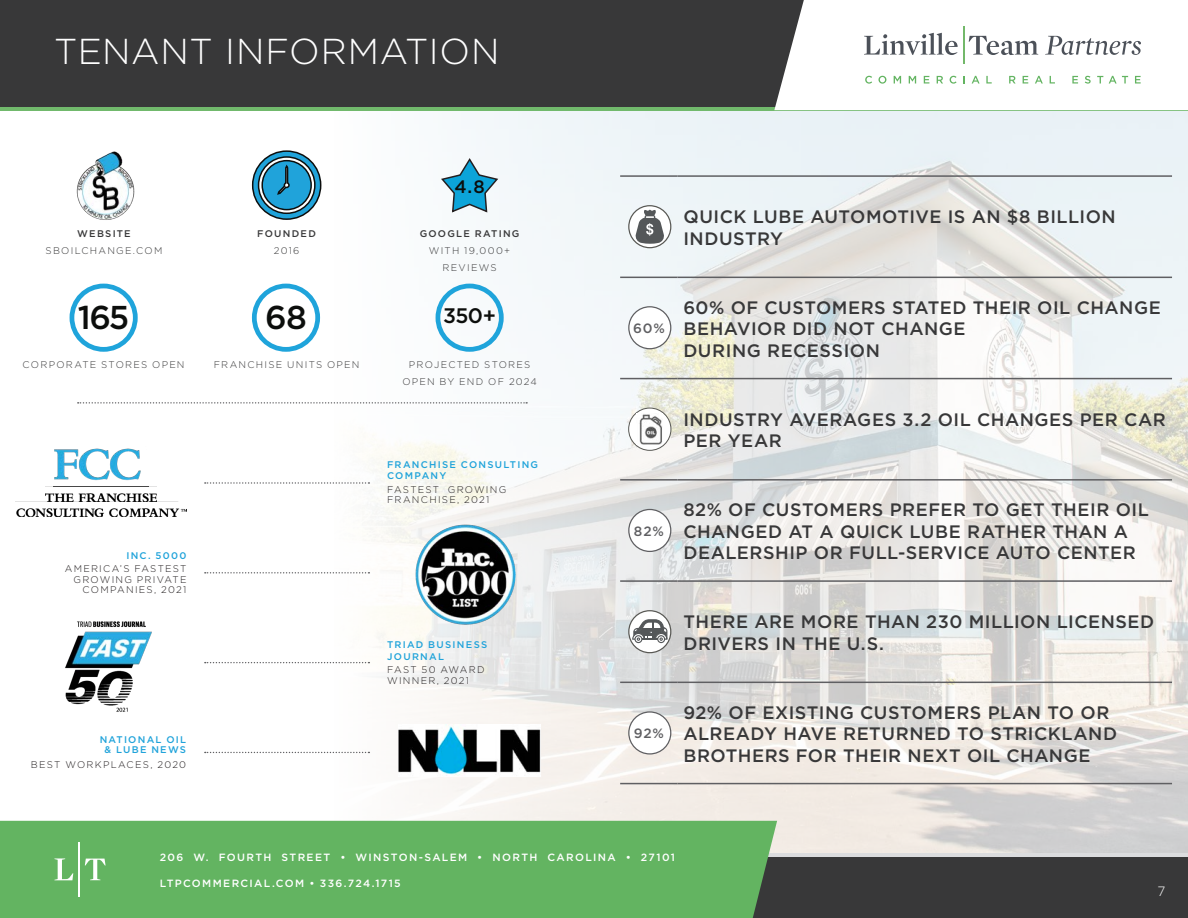
<style>
.page{position:relative;width:1188px;height:918px;background:#fff}
.page>*{position:absolute;margin:0;border:0;box-sizing:border-box;transform-origin:0 0}
.t1{font:300 36px "Gotham";letter-spacing:.02em;color:#fff}
.t2{font:500 33px "Gotham";color:#0c0e0c}
.t3{font:500 21px "Gotham";color:#0c0e0c}
.t4{font:500 18px/21.6px "Gotham";letter-spacing:.03em;color:#383839}
.t5{font:500 18px "Gotham";color:#0c0e0c}
.t6{font:500 13.5px "Gotham";color:#5f5f62}
.t7{font:300 13.5px "Gotham";color:#fff}
.t8{font:500 10.5px "Gotham";letter-spacing:.125em;color:#fff}
.t9{font:300 9.6px/10.5px "Gotham";letter-spacing:.125em;color:#231f20}
.t10{font:300 9.6px/16.5px "Gotham";letter-spacing:.13em;color:#383839;text-align:center}
.t11{font:500 9.6px/11.6px "Gotham";letter-spacing:.13em;color:#20a3da}
.t12{font:500 9.6px/11.6px "Gotham";letter-spacing:.13em;color:#1fa3da}
.t13{font:500 9.6px/16.5px "Gotham";letter-spacing:.135em;color:#383839;text-align:center}
.s1{font-weight:500}
.s2{font-weight:300}
.s3{font-weight:500;color:#20a3da}
.s4{color:#20a3da}
</style>
<div class="page">
<img style="left:182px;top:110px;width:1006px;height:743px">
<img style="left:76px;top:151px;width:59px;height:69px">
<svg style="left:251px;top:150px;width:71px;height:71px"></svg>
<svg style="left:78px;top:402px;width:449px;height:2px"></svg>
<svg style="left:205px;top:482px;width:164px;height:2px"></svg>
<svg style="left:205px;top:572px;width:164px;height:1px"></svg>
<svg style="left:205px;top:662px;width:164px;height:1px"></svg>
<svg style="left:205px;top:752px;width:164px;height:1px"></svg>
<div style="left:70px;top:284px;width:68px;height:68px;border:5px solid #1fa4db;border-radius:50%"></div>
<div style="left:252px;top:284px;width:68px;height:68px;border:5px solid #1fa4db;border-radius:50%"></div>
<div style="left:436px;top:284px;width:68px;height:68px;border:5px solid #1fa4db;border-radius:50%"></div>
<img style="left:65px;top:621px;width:87px;height:91px">
<img style="left:415px;top:524px;width:100px;height:100px">
<img style="left:399px;top:724px;width:142px;height:52px">
<svg style="left:440px;top:157px;width:60px;height:57px"></svg>
<hr style="left:620px;top:175px;width:57px;height:2px;background:#5f5f62">
<hr style="left:677px;top:175px;width:495px;height:2px;background:#5f5f62">
<hr style="left:620px;top:277px;width:57px;height:1px;background:#5f5f62">
<hr style="left:677px;top:277px;width:495px;height:1px;background:#5f5f62">
<hr style="left:620px;top:378px;width:57px;height:1px;background:#5f5f62">
<hr style="left:677px;top:378px;width:495px;height:1px;background:#5f5f62">
<hr style="left:620px;top:479px;width:57px;height:2px;background:#5f5f62">
<hr style="left:677px;top:479px;width:495px;height:2px;background:#5f5f62">
<hr style="left:620px;top:580px;width:57px;height:2px;background:#5f5f62">
<hr style="left:677px;top:580px;width:495px;height:2px;background:#5f5f62">
<hr style="left:620px;top:682px;width:57px;height:1px;background:#5f5f62">
<hr style="left:677px;top:682px;width:495px;height:1px;background:#5f5f62">
<hr style="left:620px;top:783px;width:57px;height:1px;background:#5f5f62">
<hr style="left:677px;top:783px;width:495px;height:1px;background:#5f5f62">
<svg style="left:629px;top:206px;width:42px;height:42px"></svg>
<div style="left:628px;top:205px;width:43px;height:43px;border:1px solid #585854;border-radius:50%"></div>
<svg style="left:635px;top:209px;width:30px;height:35px"></svg>
<div style="left:629px;top:307px;width:42px;height:42px;background:#fff;border-radius:50%"></div>
<div style="left:628px;top:306px;width:43px;height:43px;border:1px solid #5f5f62;border-radius:50%"></div>
<div style="left:629px;top:408px;width:42px;height:42px;background:#fff;border-radius:50%"></div>
<div style="left:628px;top:408px;width:43px;height:43px;border:1px solid #585854;border-radius:50%"></div>
<img style="left:639px;top:414px;width:23px;height:31px">
<div style="left:629px;top:509px;width:42px;height:42px;background:#fff;border-radius:50%"></div>
<div style="left:628px;top:509px;width:43px;height:43px;border:1px solid #5f5f62;border-radius:50%"></div>
<svg style="left:629px;top:611px;width:42px;height:42px"></svg>
<div style="left:628px;top:610px;width:43px;height:43px;border:1px solid #585854;border-radius:50%"></div>
<svg style="left:632px;top:619px;width:35px;height:24px"></svg>
<div style="left:629px;top:712px;width:42px;height:42px;background:#fff;border-radius:50%"></div>
<div style="left:628px;top:711px;width:43px;height:44px;border:1px solid #5f5f62;border-radius:50%"></div>
<div style="left:0;top:853px;width:1188px;height:65px;background:#383839"></div>
<div style="left:0;top:0;width:1188px;height:110px;background:#383839"></div>
<hr style="left:0;top:107px;width:1188px;height:3px;background:#71b96c">
<div style="left:774px;top:0;width:414px;height:110px;background:#fff"></div>
<svg style="left:864px;top:33px;width:94px;height:22px;background:#cbcccf"></svg>
<hr style="left:963px;top:26px;width:1px;height:38px;background:#73b86a">
<svg style="left:969px;top:36px;width:69px;height:19px"></svg>
<svg style="left:1045px;top:36px;width:96px;height:19px;background:#cfd1d3"></svg>
<svg style="left:865px;top:76px;width:7px;height:8px"></svg>
<svg style="left:878px;top:76px;width:8px;height:8px"></svg>
<svg style="left:894px;top:76px;width:7px;height:8px"></svg>
<svg style="left:909px;top:76px;width:7px;height:8px"></svg>
<svg style="left:924px;top:76px;width:5px;height:8px"></svg>
<svg style="left:937px;top:76px;width:6px;height:8px"></svg>
<svg style="left:950px;top:76px;width:7px;height:8px"></svg>
<svg style="left:963px;top:76px;width:2px;height:8px"></svg>
<svg style="left:972px;top:76px;width:8px;height:8px"></svg>
<svg style="left:986px;top:76px;width:6px;height:8px"></svg>
<svg style="left:1009px;top:76px;width:7px;height:8px"></svg>
<svg style="left:1023px;top:76px;width:5px;height:8px"></svg>
<svg style="left:1035px;top:76px;width:8px;height:8px"></svg>
<svg style="left:1050px;top:76px;width:5px;height:8px"></svg>
<svg style="left:1072px;top:76px;width:6px;height:8px"></svg>
<svg style="left:1085px;top:76px;width:6px;height:8px"></svg>
<svg style="left:1097px;top:76px;width:6px;height:8px"></svg>
<svg style="left:1109px;top:76px;width:19px;height:8px"></svg>
<svg style="left:1135px;top:76px;width:6px;height:8px"></svg>
<hr style="left:0;top:853px;width:1188px;height:3px;background:#dbdcde">
<div style="left:0;top:821px;width:777px;height:97px;background:#63b461"></div>
<hr style="left:79px;top:842px;width:1px;height:55px;background:#fff">
<svg style="left:85px;top:859px;width:21px;height:21px"></svg>
<svg style="left:54px;top:858px;width:19px;height:22px"></svg>
<img style="left:54px;top:448px;width:95px;height:39px">
<img style="left:46px;top:493px;width:111px;height:9px">
<img style="left:16px;top:502px;width:170px;height:15px">
<p class="t1" style="left:54px;top:28px;width:447px">TENANT INFORMATION</p>
<p class="t10" style="left:46px;top:226px;width:118px"><span class="s1">WEBSITE<br></span>SBOILCHANGE.COM</p>
<p class="t13" style="left:257px;top:226px;width:60px">FOUNDED<br><span class="s2">2016</span></p>
<p class="t2" style="left:78px;top:296px;width:53px">165</p>
<p class="t2" style="left:265px;top:296px;width:43px">68</p>
<p class="t10" style="left:23px;top:356px;width:163px">CORPORATE STORES OPEN</p>
<p class="t10" style="left:214px;top:356px;width:147px">FRANCHISE UNITS OPEN</p>
<p class="t5" style="left:454px;top:175px;width:32px">4.8</p>
<p class="t10" style="left:420px;top:226px;width:101px"><span class="s1">GOOGLE RATING<br></span>WITH 19,000+<br>REVIEWS</p>
<p class="t3" style="left:443px;top:302px;width:54px">350+</p>
<p class="t10" style="left:402px;top:356px;width:136px">PROJECTED STORES<br>OPEN BY END OF 2024</p>
<p class="t9" style="left:65px;top:548px;width:123px;line-height:13.5px;text-align:right"><span class="s3">INC. 5000<br></span>AMERICA’S FASTEST</p>
<p class="t9" style="left:74px;top:574px;width:114px;text-align:right">GROWING PRIVATE<br>COMPANIES, 2021</p>
<p class="t11" style="left:100px;top:734px;width:88px;line-height:10.5px;text-align:center">NATIONAL OIL &amp; LUBE NEWS</p>
<p class="t9" style="left:31px;top:759px;width:157px">BEST WORKPLACES, 2020</p>
<p class="t12" style="left:387px;top:458px;width:153px"><span class="s4">FRANCH</span>ISE CONSULTING<br>COMPAN<span class="s4">Y</span></p>
<p class="t9" style="left:387px;top:484px;width:121px">FASTEST GROWING<br>FRANCHISE, 2021</p>
<p class="t11" style="left:387px;top:639px;width:102px">TRIAD BUSINESS<br>JOURNAL</p>
<p class="t9" style="left:387px;top:664px;width:99px">FAST 50 AWARD<br>WINNER, 2021</p>
<p class="t4" style="left:683px;top:206px;width:434px">QUICK LUBE AUTOMOTIVE IS AN $8 BILLION<br>INDUSTRY</p>
<p class="t6" style="left:633px;top:320px;width:33px">60%</p>
<p class="t4" style="left:683px;top:296px;width:479px">60% OF CUSTOMERS STATED THEIR OIL CHANGE<br>BEHAVIOR DID NOT CHANGE<br>DURING RECESSION</p>
<p class="t4" style="left:683px;top:408px;width:484px">INDUSTRY AVERAGES 3.2 OIL CHANGES PER CAR<br>PER YEAR</p>
<p class="t6" style="left:634px;top:522px;width:32px">82%</p>
<p class="t4" style="left:683px;top:499px;width:467px">82% OF CUSTOMERS PREFER TO GET THEIR OIL<br>CHANGED AT A QUICK LUBE RATHER THAN A<br>DEALERSHIP OR FULL-SERVICE AUTO CENTER</p>
<p class="t4" style="left:683px;top:611px;width:472px">THERE ARE MORE THAN 230 MILLION LICENSED<br>DRIVERS IN THE U.S.</p>
<p class="t6" style="left:634px;top:725px;width:32px">92%</p>
<p class="t4" style="left:683px;top:701px;width:435px">92% OF EXISTING CUSTOMERS PLAN TO OR<br>ALREADY HAVE RETURNED TO STRICKLAND<br>BROTHERS FOR THEIR NEXT OIL CHANGE</p>
<p class="t8" style="left:160px;top:850px;width:517px">206 W. FOURTH STREET • WINSTON-SALEM • NORTH CAROLINA • 27101</p>
<p class="t8" style="left:160px;top:876px;width:243px">LTPCOMMERCIAL.COM • 336.724.1715</p>
<p class="t7" style="left:1158px;top:883px;width:9px">7</p>
</div>
